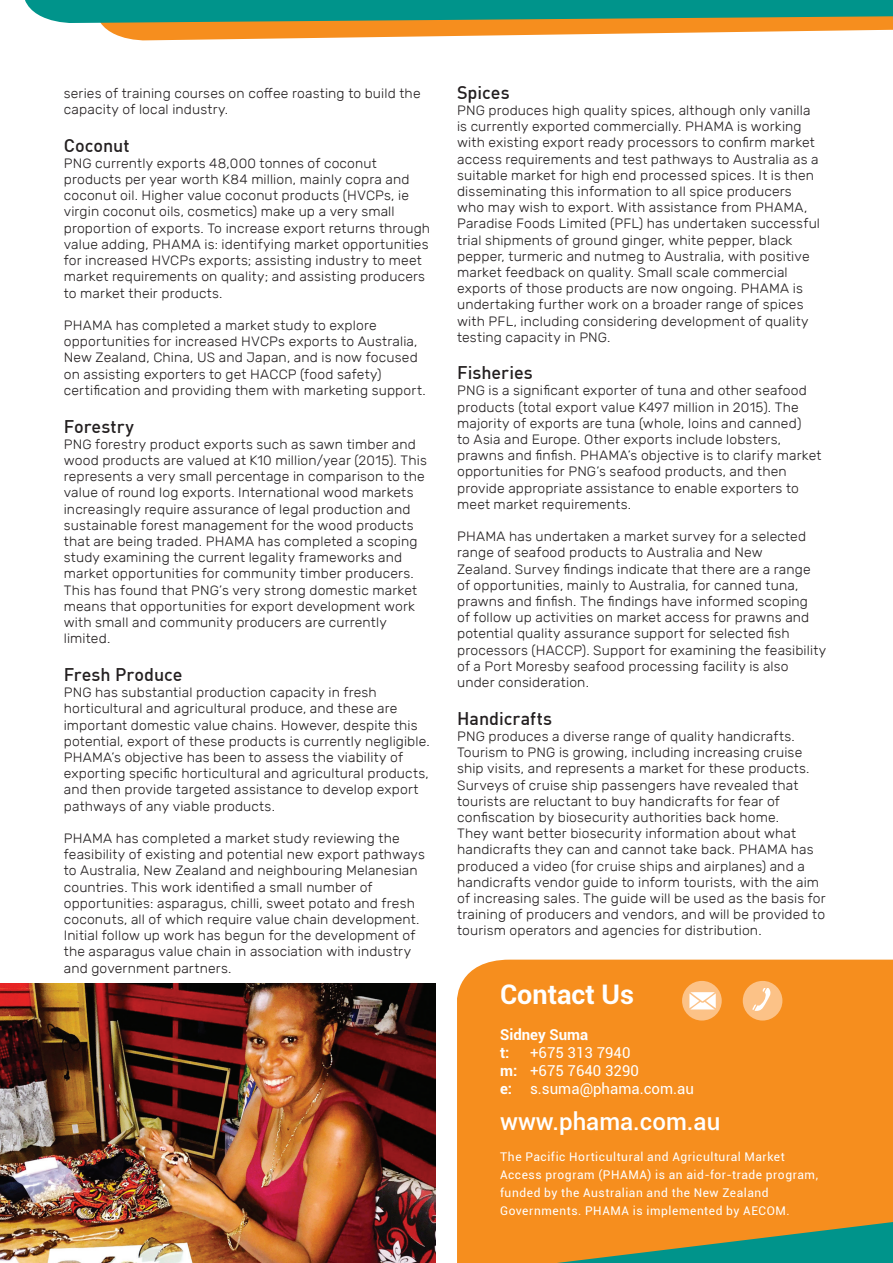
<style>
.page{position:relative;width:893px;height:1263px;background:#fff}
.page>*{position:absolute;margin:0;border:0;box-sizing:border-box;transform-origin:0 0}
.t1{font:700 27px "Roboto";color:#fff}
.t2{font:500 24px "Roboto";color:#fff}
.t3{font:500 18px "DIN Pro";color:#231f20}
.t4{font:15px/18px "Roboto";color:#fff}
.t5{font:700 15px/18px "Roboto";color:#fff}
.t6{font:300 13.5px/16.2px "Rubik";letter-spacing:.01em;color:#231f20}
.t7{font:12px/18px "Roboto";letter-spacing:.045em;color:#fff}
.s1{font-weight:700}
</style>
<div class="page">
<svg style="left:25px;top:0;width:868px;height:41px"></svg>
<div style="left:457px;top:960px;width:436px;height:303px;background:#f68e1e"></div>
<svg style="left:557px;top:1222px;width:336px;height:41px;background:#7b9054"></svg>
<div style="left:682px;top:981px;width:40px;height:39px;background:#fcc287;border-radius:50%"></div>
<svg style="left:689px;top:992px;width:27px;height:17px"></svg>
<div style="left:743px;top:981px;width:39px;height:39px;background:#fcc287;border-radius:50%"></div>
<svg style="left:752px;top:988px;width:19px;height:23px"></svg>
<img style="left:0;top:984px;width:436px;height:279px">
<p class="t6" style="left:64px;top:85px;width:358px">series of training courses on coffee roasting to build the capacity of local industry.</p>
<h3 class="t3" style="left:64px;top:134px;width:67px">Coconut</h3>
<p class="t6" style="left:64px;top:155px;width:368px">PNG currently exports 48,000 tonnes of coconut products per year worth K84 million, mainly copra and coconut oil. Higher value coconut products (HVCPs, ie virgin coconut oils, cosmetics) make up a very small proportion of exports. To increase export returns through value adding, PHAMA is: identifying market opportunities for increased HVCPs exports; assisting industry to meet market requirements on quality; and assisting producers to market their products.</p>
<p class="t6" style="left:64px;top:317px;width:363px">PHAMA has completed a market study to explore opportunities for increased HVCPs exports to Australia, New Zealand, China, US and Japan, and is now focused on assisting exporters to get HACCP (food safety) certification and providing them with marketing support.</p>
<h3 class="t3" style="left:64px;top:414px;width:72px">Forestry</h3>
<p class="t6" style="left:64px;top:436px;width:365px">PNG forestry product exports such as sawn timber and wood products are valued at K10 million/year (2015). This represents a very small percentage in comparison to the value of round log exports. International wood markets increasingly require assurance of legal production and sustainable forest management for the wood products that are being traded. PHAMA has completed a scoping study examining the current legality frameworks and market opportunities for community timber producers.<br>This has found that PNG’s very strong domestic market means that opportunities for export development work with small and community producers are currently limited.</p>
<h3 class="t3" style="left:64px;top:663px;width:120px">Fresh Produce</h3>
<p class="t6" style="left:64px;top:684px;width:367px">PNG has substantial production capacity in fresh horticultural and agricultural produce, and these are important domestic value chains. However, despite this potential, export of these products is currently negligible.<br>PHAMA’s objective has been to assess the viability of exporting specific horticultural and agricultural products, and then provide targeted assistance to develop export pathways of any viable products.</p>
<p class="t6" style="left:64px;top:830px;width:363px">PHAMA has completed a market study reviewing the feasibility of existing and potential new export pathways to Australia, New Zealand and neighbouring Melanesian countries. This work identified a small number of opportunities: asparagus, chilli, sweet potato and fresh coconuts, all of which require value chain development.<br>Initial follow up work has begun for the development of the asparagus value chain in association with industry and government partners.</p>
<h3 class="t3" style="left:457px;top:81px;width:54px">Spices</h3>
<p class="t6" style="left:457px;top:102px;width:364px">PNG produces high quality spices, although only vanilla is currently exported commercially. PHAMA is working with existing export ready processors to confirm market access requirements and test pathways to Australia as a suitable market for high end processed spices. It is then disseminating this information to all spice producers who may wish to export. With assistance from PHAMA, Paradise Foods Limited (PFL) has undertaken successful trial shipments of ground ginger, white pepper, black pepper, turmeric and nutmeg to Australia, with positive market feedback on quality. Small scale commercial exports of those products are now ongoing. PHAMA is undertaking further work on a broader range of spices with PFL, including considering development of quality testing capacity in PNG.</p>
<h3 class="t3" style="left:457px;top:361px;width:77px">Fisheries</h3>
<p class="t6" style="left:457px;top:383px;width:366px">PNG is a significant exporter of tuna and other seafood products (total export value K497 million in 2015). The majority of exports are tuna (whole, loins and canned)<br>to Asia and Europe. Other exports include lobsters, prawns and finfish. PHAMA’s objective is to clarify market opportunities for PNG’s seafood products, and then provide appropriate assistance to enable exporters to meet market requirements.</p>
<p class="t6" style="left:457px;top:528px;width:371px">PHAMA has undertaken a market survey for a selected range of seafood products to Australia and New<br>Zealand. Survey findings indicate that there are a range of opportunities, mainly to Australia, for canned tuna, prawns and finfish. The findings have informed scoping<br>of follow up activities on market access for prawns and potential quality assurance support for selected fish processors (HACCP). Support for examining the feasibility of a Port Moresby seafood processing facility is also under consideration.</p>
<h3 class="t3" style="left:457px;top:707px;width:96px">Handicrafts</h3>
<p class="t6" style="left:457px;top:728px;width:370px">PNG produces a diverse range of quality handicrafts.<br>Tourism to PNG is growing, including increasing cruise ship visits, and represents a market for these products.<br>Surveys of cruise ship passengers have revealed that tourists are reluctant to buy handicrafts for fear of confiscation by biosecurity authorities back home.<br>They want better biosecurity information about what handicrafts they can and cannot take back. PHAMA has produced a video (for cruise ships and airplanes) and a handicrafts vendor guide to inform tourists, with the aim of increasing sales. The guide will be used as the basis for training of producers and vendors, and will be provided to tourism operators and agencies for distribution.</p>
<h1 class="t1" style="left:500px;top:976px;width:136px">Contact Us</h1>
<p class="t5" style="left:500px;top:1025px;width:90px">Sidney Suma t:</p>
<p class="t4" style="left:500px;top:1043px;width:195px;text-indent:30px">+675 313 7940<br><span class="s1">m:</span> +675 7640 3290<br><span class="s1">e:</span> s.suma@phama.com.au</p>
<h2 class="t2" style="left:500px;top:1105px;width:222px">www.phama.com.au</h2>
<p class="t7" style="left:500px;top:1147px;width:320px">The Pacific Horticultural and Agricultural Market Access program (PHAMA) is an aid-for-trade program, funded by the Australian and the New Zealand Governments. PHAMA is implemented by AECOM.</p>
</div>
